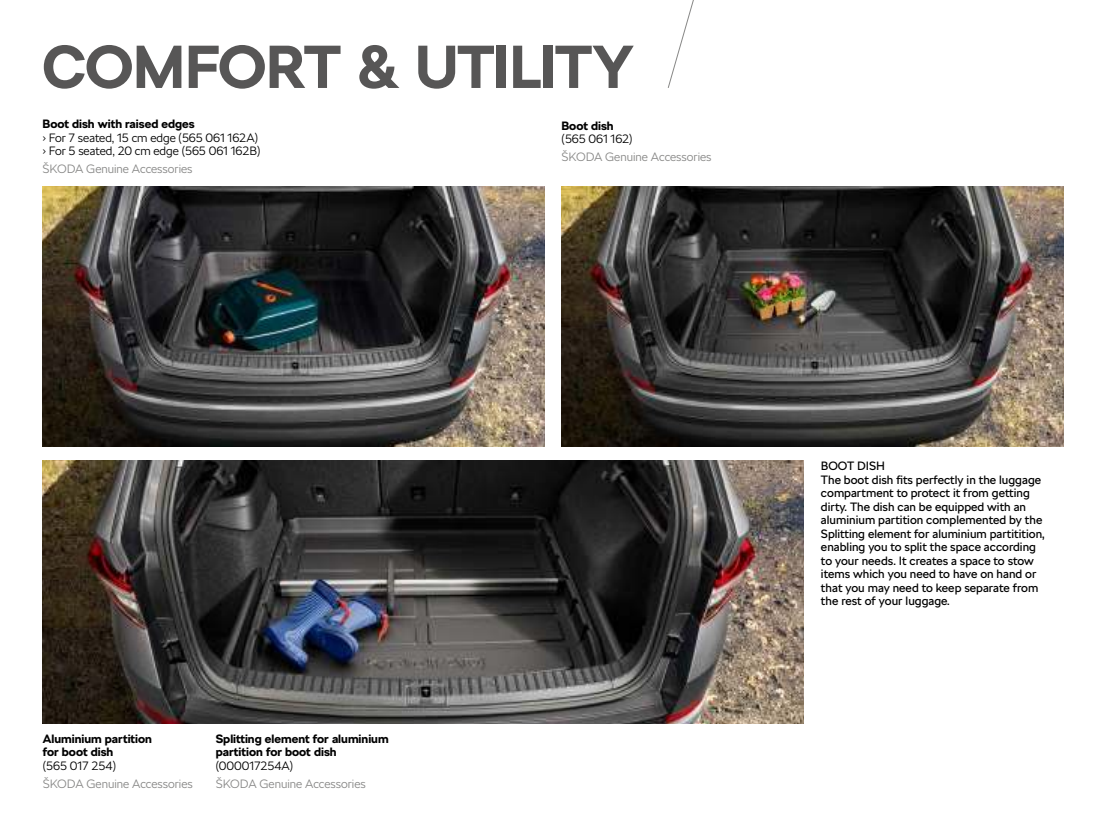
<style>
.page{position:relative;width:1106px;height:830px;background:#fff}
.page>*{position:absolute;margin:0;border:0;box-sizing:border-box;transform-origin:0 0}
.t1{font:700 60px "SKODA Next";letter-spacing:-.015em;color:#575656}
.t2{font:12px/13.5px "SKODA Next";color:#000}
.t3{font:700 12px/13.5px "SKODA Next";color:#000}
.t4{font:300 12px/13.5px "SKODA Next";color:#000}
.t5{font:300 12px "SKODA Next";color:#878786}
</style>
<div class="page">
<svg style="left:667px;top:0;width:27px;height:88px"></svg>
<img style="left:43px;top:460px;width:761px;height:263px">
<img style="left:43px;top:186px;width:501px;height:260px">
<img style="left:561px;top:186px;width:502px;height:260px">
<h1 class="t1" style="left:43px;top:33px;width:592px">COMFORT &amp; UTILITY</h1>
<p class="t3" style="left:43px;top:117px;width:154px">Boot dish with raised edges</p>
<p class="t4" style="left:43px;top:131px;width:219px">› For 7 seated, 15 cm edge (565 061 162A) › For 5 seated, 20 cm edge (565 061 162B)</p>
<p class="t5" style="left:43px;top:162px;width:151px">ŠKODA Genuine Accessories</p>
<p class="t3" style="left:561px;top:118px;width:54px">Boot dish</p>
<p class="t4" style="left:561px;top:132px;width:73px">(565 061 162)</p>
<p class="t5" style="left:561px;top:150px;width:151px">ŠKODA Genuine Accessories</p>
<p class="t3" style="left:43px;top:731px;width:111px">Aluminium partition for boot dish</p>
<p class="t4" style="left:43px;top:758px;width:75px">(565 017 254)</p>
<p class="t5" style="left:43px;top:776px;width:151px">ŠKODA Genuine Accessories</p>
<p class="t3" style="left:216px;top:731px;width:174px">Splitting element for aluminium partition for boot dish</p>
<p class="t4" style="left:216px;top:758px;width:79px">(000017254A)</p>
<p class="t5" style="left:216px;top:776px;width:151px">ŠKODA Genuine Accessories</p>
<p class="t2" style="left:821px;top:459px;width:225px">BOOT DISH<br>The boot dish fits perfectly in the luggage compartment to protect it from getting dirty. The dish can be equipped with an aluminium partition complemented by the Splitting element for aluminium partitition, enabling you to split the space according to your needs. It creates a space to stow items which you need to have on hand or that you may need to keep separate from the rest of your luggage.</p>
</div>
